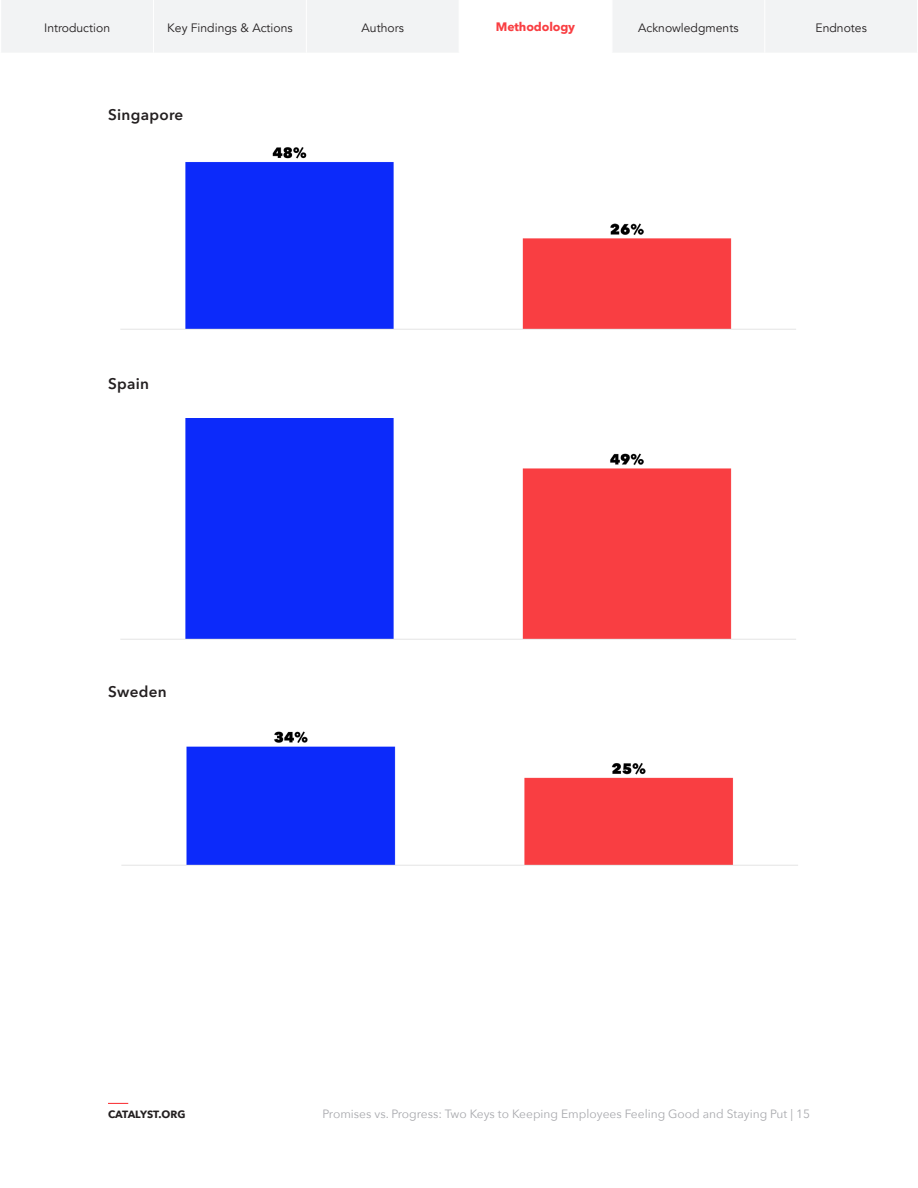
<style>
.page{position:relative;width:918px;height:1188px;background:#fff}
.page>*{position:absolute;margin:0;border:0;box-sizing:border-box;transform-origin:0 0}
.t1{font:600 15.3px "Avenir Next LT Pro";letter-spacing:.02em;color:#231f20}
.t2{font:12.15px "Avenir";color:#231f20}
.t3{font:700 12.15px "Avenir Next LT Pro";letter-spacing:-.01em;color:#f93e42}
.t4{font:12px "Avenir Next";color:#a8a9ad}
.t5{font:700 10.5px "Avenir Next";letter-spacing:-.01em;color:#231f20}
</style>
<div class="page">
<svg style="left:108px;top:1103px;width:20px;height:1px"></svg>
<svg style="left:1px;top:0;width:916px;height:52px;fill:#f2f3f4"></svg>
<hr style="left:764px;top:0;width:1px;height:53px;background:#fff">
<hr style="left:153px;top:0;width:1px;height:53px;background:#fff">
<hr style="left:612px;top:0;width:1px;height:53px;background:#fff">
<hr style="left:306px;top:0;width:1px;height:53px;background:#fff">
<hr style="left:459px;top:0;width:1px;height:53px;background:#fff">
<img style="left:121px;top:731px;width:677px;height:135px">
<img style="left:120px;top:147px;width:676px;height:183px">
<img style="left:120px;top:418px;width:676px;height:222px">
<p class="t2" style="left:44px;top:21px;width:67px">Introduction</p>
<p class="t2" style="left:167px;top:21px;width:127px">Key Findings &amp; Actions</p>
<p class="t2" style="left:362px;top:21px;width:44px">Authors</p>
<p class="t3" style="left:496px;top:19px;width:81px">Methodology</p>
<p class="t2" style="left:638px;top:21px;width:102px">Acknowledgments</p>
<p class="t2" style="left:816px;top:21px;width:53px">Endnotes</p>
<h4 class="t1" style="left:108px;top:105px;width:77px">Singapore</h4>
<h4 class="t1" style="left:108px;top:374px;width:43px">Spain</h4>
<h4 class="t1" style="left:108px;top:682px;width:60px">Sweden</h4>
<p class="t5" style="left:108px;top:1105px;width:79px">CATALYST.ORG</p>
<p class="t4" style="left:323px;top:1103px;width:489px">Promises vs. Progress: Two Keys to Keeping Employees Feeling Good and Staying Put | 15</p>
</div>
